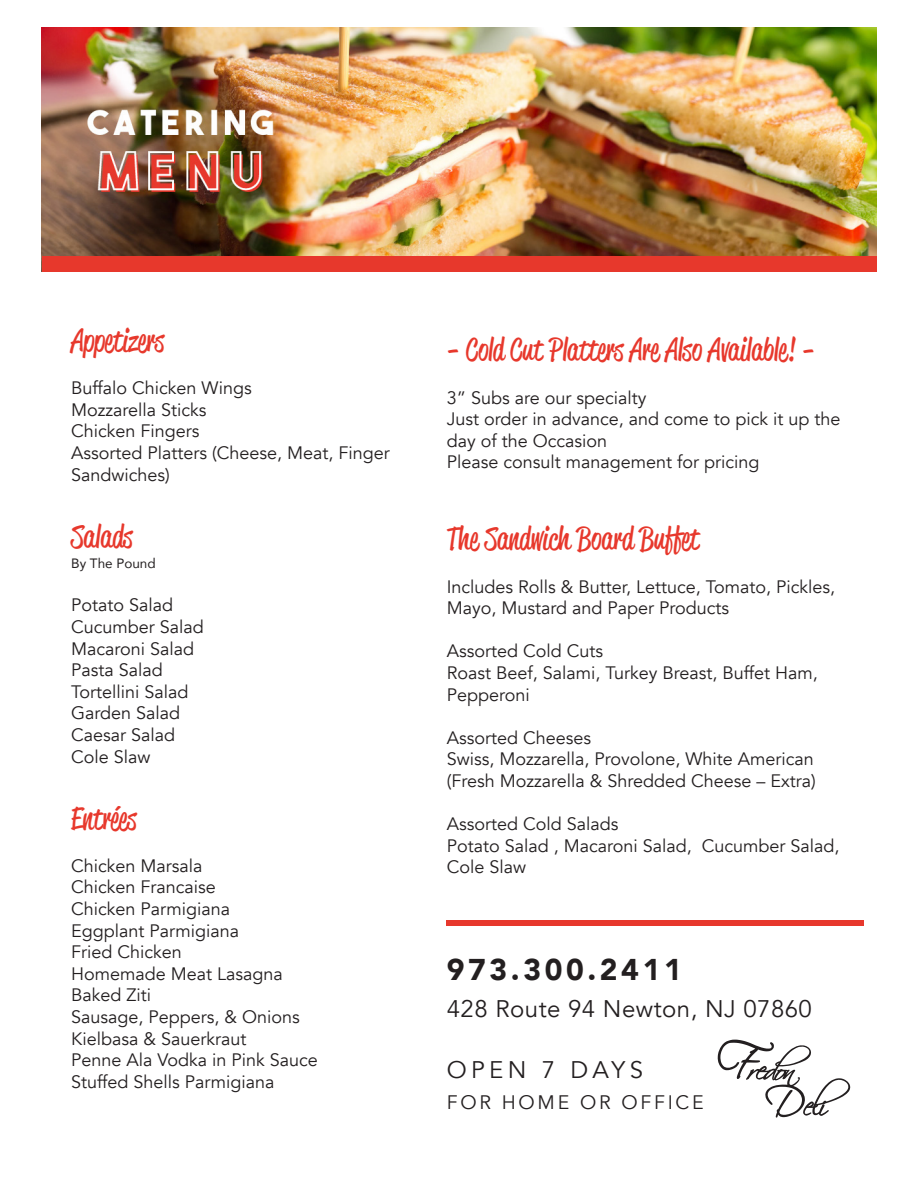
<style>
.page{position:relative;width:918px;height:1188px;background:#fff}
.page>*{position:absolute;margin:0;border:0;box-sizing:border-box;transform-origin:0 0}
.t1{font:31.5px "Reklame Script";color:#e7382c}
.t2{font:900 30px "Avenir";letter-spacing:.12em;color:#231f20}
.t3{font:24px "Avenir";letter-spacing:.02em;color:#231f20}
.t4{font:24px "Avenir";letter-spacing:.18em;color:#231f20}
.t5{font:19.5px "Avenir";letter-spacing:.14em;color:#231f20}
.t6{font:18px/21.6px "Avenir";color:#231f20}
.t7{font:13.5px "Avenir";color:#231f20}
</style>
<div class="page">
<img style="left:42px;top:27px;width:834px;height:229px">
<div style="left:42px;top:256px;width:834px;height:15px;background:#e7382c"></div>
<div style="left:447px;top:920px;width:417px;height:6px;background:#e7382c"></div>
<svg style="left:718px;top:1040px;width:133px;height:78px"></svg>
<p class="t1" style="left:71px;top:319px;width:94px">Appetizers</p>
<p class="t6" style="left:71px;top:378px;width:182px">Buffalo Chicken Wings</p>
<p class="t6" style="left:71px;top:399px;width:137px">Mozzarella Sticks</p>
<p class="t6" style="left:71px;top:421px;width:130px">Chicken Fingers</p>
<p class="t6" style="left:71px;top:442px;width:320px">Assorted Platters (Cheese, Meat, Finger<br>Sandwiches)</p>
<p class="t1" style="left:71px;top:514px;width:63px">Salads</p>
<p class="t7" style="left:71px;top:553px;width:86px">By The Pound</p>
<p class="t6" style="left:71px;top:595px;width:103px">Potato Salad</p>
<p class="t6" style="left:71px;top:616px;width:134px">Cucumber Salad</p>
<p class="t6" style="left:71px;top:638px;width:125px">Macaroni Salad</p>
<p class="t6" style="left:71px;top:660px;width:93px">Pasta Salad</p>
<p class="t6" style="left:71px;top:681px;width:119px">Tortellini Salad</p>
<p class="t6" style="left:71px;top:703px;width:111px">Garden Salad</p>
<p class="t6" style="left:71px;top:724px;width:106px">Caesar Salad</p>
<p class="t6" style="left:71px;top:746px;width:81px">Cole Slaw</p>
<p class="t1" style="left:71px;top:796px;width:67px">Entrées</p>
<p class="t6" style="left:71px;top:855px;width:133px">Chicken Marsala</p>
<p class="t6" style="left:71px;top:877px;width:146px">Chicken Francaise</p>
<p class="t6" style="left:71px;top:898px;width:161px">Chicken Parmigiana</p>
<p class="t6" style="left:71px;top:920px;width:169px">Eggplant Parmigiana</p>
<p class="t6" style="left:71px;top:942px;width:112px">Fried Chicken</p>
<p class="t6" style="left:71px;top:963px;width:213px">Homemade Meat Lasagna</p>
<p class="t6" style="left:71px;top:985px;width:81px">Baked Ziti</p>
<p class="t6" style="left:71px;top:1006px;width:230px">Sausage, Peppers, &amp; Onions</p>
<p class="t6" style="left:71px;top:1028px;width:177px">Kielbasa &amp; Sauerkraut</p>
<p class="t6" style="left:71px;top:1050px;width:248px">Penne Ala Vodka in Pink Sauce</p>
<p class="t6" style="left:71px;top:1071px;width:205px">Stuffed Shells Parmigiana</p>
<p class="t1" style="left:447px;top:328px;width:369px">- Cold Cut Platters Are Also Available! -</p>
<p class="t6" style="left:447px;top:387px;width:201px">3” Subs are our specialty</p>
<p class="t6" style="left:447px;top:408px;width:395px">Just order in advance, and come to pick it up the day of the Occasion</p>
<p class="t6" style="left:447px;top:452px;width:314px">Please consult management for pricing</p>
<p class="t1" style="left:447px;top:517px;width:254px">The Sandwich Board Buffet</p>
<p class="t6" style="left:447px;top:576px;width:390px">Includes Rolls &amp; Butter, Lettuce, Tomato, Pickles,<br>Mayo, Mustard and Paper Products</p>
<p class="t6" style="left:447px;top:641px;width:158px">Assorted Cold Cuts</p>
<p class="t6" style="left:447px;top:662px;width:373px">Roast Beef, Salami, Turkey Breast, Buffet Ham,<br>Pepperoni</p>
<p class="t6" style="left:447px;top:727px;width:146px">Assorted Cheeses</p>
<p class="t6" style="left:447px;top:749px;width:371px">Swiss, Mozzarella, Provolone, White American (Fresh Mozzarella &amp; Shredded Cheese – Extra)</p>
<p class="t6" style="left:447px;top:814px;width:173px">Assorted Cold Salads</p>
<p class="t6" style="left:447px;top:835px;width:394px">Potato Salad , Macaroni Salad, Cucumber Salad,<br>Cole Slaw</p>
<p class="t2" style="left:447px;top:944px;width:236px">973.300.2411</p>
<p class="t3" style="left:447px;top:994px;width:367px">428 Route 94 Newton, NJ 07860</p>
<p class="t4" style="left:447px;top:1055px;width:198px">OPEN 7 DAYS</p>
<p class="t5" style="left:447px;top:1090px;width:258px">FOR HOME OR OFFICE</p>
</div>
